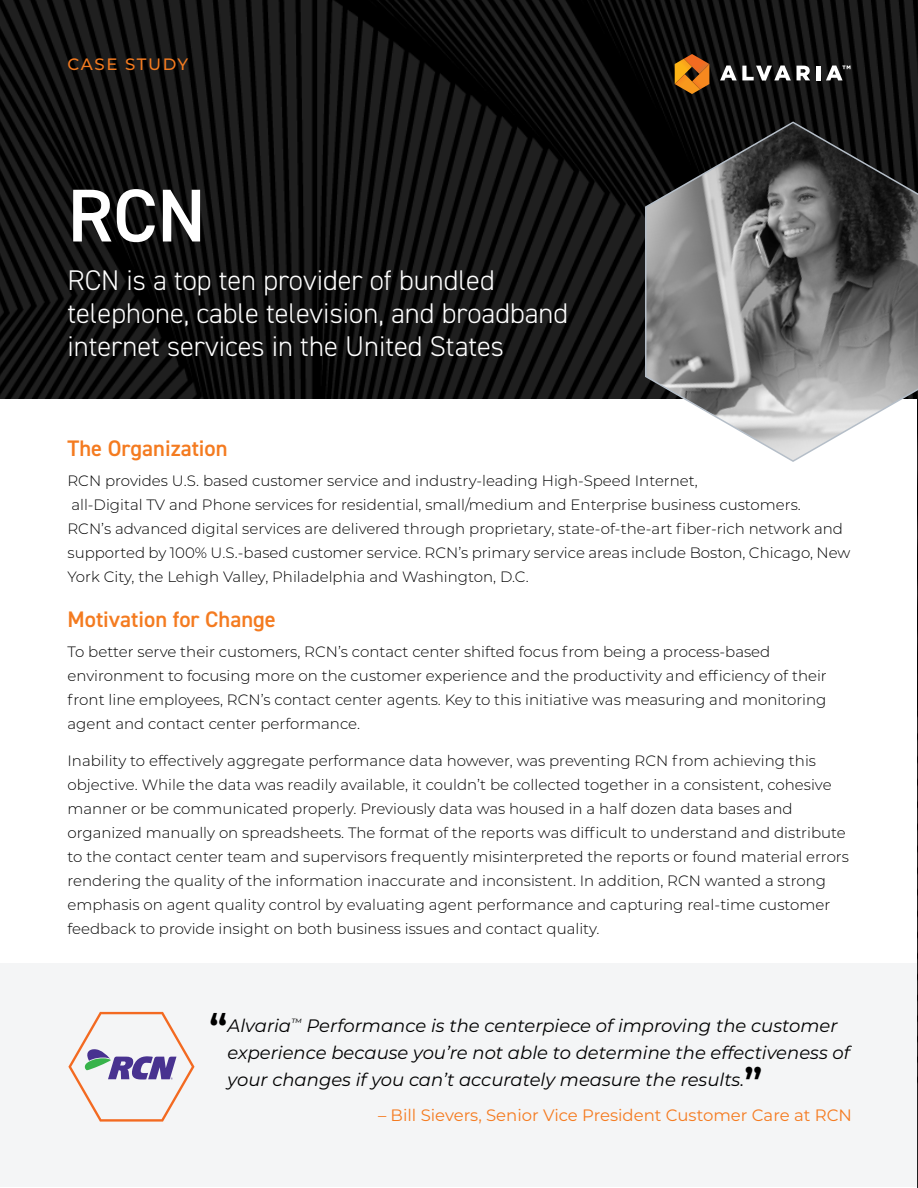
<style>
.page{position:relative;width:918px;height:1188px;background:#fff}
.page>*{position:absolute;margin:0;border:0;box-sizing:border-box;transform-origin:0 0}
.t1{font:600 75px "DIN2014";color:#fff}
.t2{font:600 40.5px "Montserrat";color:#000}
.t3{font:300 28.5px/33px "DIN2014";color:#fff}
.t4{font:600 22.5px "DIN2014";color:#f47b20}
.t5{font:italic 18px/27px "Montserrat";color:#000}
.t6{font:16.5px "Montserrat";color:#f47b20}
.t7{font:500 16.5px "Montserrat";letter-spacing:.09em;color:#f47b20}
.t8{font:300 15px/24px "Montserrat";color:#000}
</style>
<div class="page">
<img style="left:0;top:0;width:918px;height:1188px">
<div style="left:1px;top:399px;width:916px;height:789px;background:#fff"></div>
<div style="left:1px;top:963px;width:916px;height:224px;background:#f4f5f6"></div>
<svg style="left:720px;top:66px;width:71px;height:15px"></svg>
<svg style="left:797px;top:66px;width:13px;height:14px"></svg>
<hr style="left:816px;top:66px;width:4px;height:14px;background:#fff">
<svg style="left:675px;top:54px;width:34px;height:40px"></svg>
<svg style="left:826px;top:66px;width:24px;height:14px"></svg>
<svg style="left:644px;top:121px;width:274px;height:342px;background:#7c7c7c"></svg>
<svg style="left:68px;top:1012px;width:127px;height:110px"></svg>
<p class="t7" style="left:68px;top:53px;width:122px">CASE STUDY</p>
<h1 class="t1" style="left:68px;top:166px;width:140px">RCN</h1>
<h3 class="t3" style="left:68px;top:264px;width:502px">RCN is a top ten provider of bundled telephone, cable television, and broadband internet services in the United States</h3>
<h3 class="t4" style="left:68px;top:434px;width:162px">The Organization</h3>
<p class="t8" style="left:68px;top:468px;width:784px">RCN provides U.S. based customer service and industry-leading High-Speed Internet,<br>all-Digital TV and Phone services for residential, small/medium and Enterprise business customers.<br>RCN’s advanced digital services are delivered through proprietary, state-of-the-art fiber-rich network and supported by 100% U.S.-based customer service. RCN’s primary service areas include Boston, Chicago, New York City, the Lehigh Valley, Philadelphia and Washington, D.C.</p>
<h3 class="t4" style="left:68px;top:605px;width:210px">Motivation for Change</h3>
<p class="t8" style="left:68px;top:639px;width:761px">To better serve their customers, RCN’s contact center shifted focus from being a process-based environment to focusing more on the customer experience and the productivity and efficiency of their front line employees, RCN’s contact center agents. Key to this initiative was measuring and monitoring agent and contact center performance.</p>
<p class="t8" style="left:68px;top:749px;width:783px">Inability to effectively aggregate performance data however, was preventing RCN from achieving this objective. While the data was readily available, it couldn’t be collected together in a consistent, cohesive manner or be communicated properly. Previously data was housed in a half dozen data bases and organized manually on spreadsheets. The format of the reports was difficult to understand and distribute to the contact center team and supervisors frequently misinterpreted the reports or found material errors rendering the quality of the information inaccurate and inconsistent. In addition, RCN wanted a strong emphasis on agent quality control by evaluating agent performance and capturing real-time customer feedback to provide insight on both business issues and contact quality.</p>
<h2 class="t2" style="left:209px;top:1000px;width:20px">“</h2>
<p class="t5" style="left:228px;top:1012px;width:624px">Alvaria<sup>™</sup> Performance is the centerpiece of improving the customer experience because you’re not able to determine the effectiveness of your changes if you can’t accurately measure the results.</p>
<h2 class="t2" style="left:744px;top:1054px;width:20px">”</h2>
<p class="t6" style="left:378px;top:1104px;width:475px">– Bill Sievers, Senior Vice President Customer Care at RCN</p>
</div>
